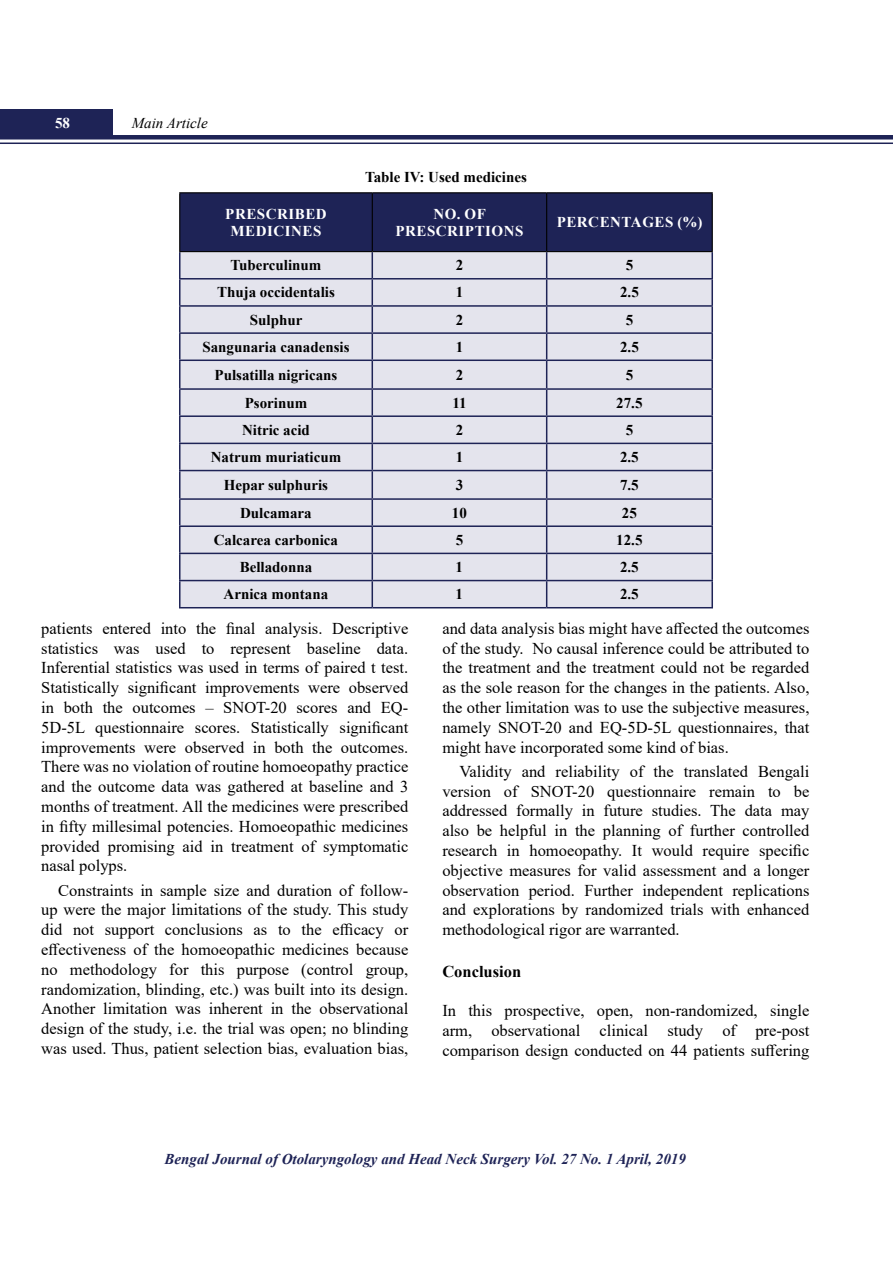
<style>
.page{position:relative;width:893px;height:1263px;background:#fff}
.page>*{position:absolute;margin:0;border:0;box-sizing:border-box;transform-origin:0 0}
.t1{font:16.5px/19.8px "Times New Roman";color:#000;text-align:justify}
.t2{font:700 16.5px "Times New Roman";color:#000}
.t3{font:700 15px "Times New Roman";color:#000}
.t4{font:italic 700 15px "Times New Roman";color:#1e2356}
.t5{font:700 15px "Times New Roman";letter-spacing:.035em;color:#fff}
.t6{font:italic 15px "Times New Roman";color:#000}
</style>
<div class="page">
<div style="left:0;top:109px;width:113px;height:27px;background:#1e2356"></div>
<div style="left:0;top:135px;width:893px;height:5px;background:#1e2356"></div>
<hr style="left:0;top:142px;width:893px;height:2px;background:#1e2356">
<hr style="left:547px;top:278px;width:166px;height:1px;background:#1e2356">
<hr style="left:547px;top:305px;width:166px;height:2px;background:#1e2356">
<hr style="left:547px;top:332px;width:166px;height:2px;background:#1e2356">
<hr style="left:547px;top:359px;width:166px;height:2px;background:#1e2356">
<hr style="left:547px;top:388px;width:166px;height:2px;background:#1e2356">
<hr style="left:547px;top:415px;width:166px;height:2px;background:#1e2356">
<hr style="left:547px;top:443px;width:166px;height:1px;background:#1e2356">
<hr style="left:547px;top:470px;width:166px;height:1px;background:#1e2356">
<hr style="left:547px;top:498px;width:166px;height:2px;background:#1e2356">
<hr style="left:547px;top:525px;width:166px;height:2px;background:#1e2356">
<hr style="left:547px;top:553px;width:166px;height:1px;background:#1e2356">
<hr style="left:547px;top:580px;width:166px;height:1px;background:#1e2356">
<hr style="left:179px;top:607px;width:193px;height:1px;background:#1e2356">
<hr style="left:372px;top:607px;width:175px;height:1px;background:#1e2356">
<hr style="left:547px;top:607px;width:166px;height:1px;background:#1e2356">
<hr style="left:711px;top:252px;width:2px;height:26px;background:#1e2356">
<hr style="left:711px;top:279px;width:2px;height:26px;background:#1e2356">
<hr style="left:711px;top:307px;width:2px;height:25px;background:#1e2356">
<hr style="left:711px;top:334px;width:2px;height:25px;background:#1e2356">
<hr style="left:711px;top:361px;width:2px;height:27px;background:#1e2356">
<hr style="left:711px;top:390px;width:2px;height:25px;background:#1e2356">
<hr style="left:711px;top:417px;width:2px;height:26px;background:#1e2356">
<hr style="left:711px;top:444px;width:2px;height:26px;background:#1e2356">
<hr style="left:711px;top:471px;width:2px;height:27px;background:#1e2356">
<hr style="left:711px;top:500px;width:2px;height:25px;background:#1e2356">
<hr style="left:711px;top:527px;width:2px;height:26px;background:#1e2356">
<hr style="left:711px;top:554px;width:2px;height:26px;background:#1e2356">
<svg style="left:179px;top:193px;width:533px;height:414px;background:#bdbecf"></svg>
<hr style="left:711px;top:581px;width:2px;height:26px;background:#1e2356">
<hr style="left:372px;top:193px;width:1px;height:58px;background:#000">
<hr style="left:546px;top:193px;width:1px;height:58px;background:#000">
<hr style="left:179px;top:192px;width:193px;height:1px;background:#000">
<hr style="left:179px;top:193px;width:1px;height:58px;background:#000">
<hr style="left:372px;top:192px;width:175px;height:1px;background:#000">
<hr style="left:547px;top:192px;width:166px;height:1px;background:#000">
<hr style="left:712px;top:193px;width:1px;height:58px;background:#000">
<hr style="left:179px;top:251px;width:193px;height:1px;background:#000">
<hr style="left:372px;top:251px;width:175px;height:1px;background:#000">
<hr style="left:547px;top:251px;width:166px;height:1px;background:#000">
<p class="t5" style="left:55px;top:112px;width:17px">58</p>
<p class="t6" style="left:132px;top:113px;width:77px">Main Article</p>
<p class="t5" style="left:225px;top:203px;width:42px">Prescrib</p>
<p class="t5" style="left:305px;top:203px;width:20px">ed</p>
<p class="t5" style="left:231px;top:220px;width:11px">medicines</p>
<p class="t3" style="left:365px;top:166px;width:163px">Table IV: Used medicines</p>
<p class="t5" style="left:434px;top:203px;width:43px">No. of</p>
<p class="t5" style="left:395px;top:220px;width:11px">prescriptions</p>
<p class="t5" style="left:557px;top:211px;width:22px">Percentages</p>
<p class="t5" style="left:677px;top:211px;width:26px">(%)</p>
<p class="t3" style="left:231px;top:254px;width:92px">Tuberculinum</p>
<p class="t3" style="left:456px;top:254px;width:9px">2</p>
<p class="t3" style="left:626px;top:254px;width:9px">5</p>
<p class="t3" style="left:217px;top:282px;width:119px">Thuja occidentalis</p>
<p class="t3" style="left:456px;top:282px;width:9px">1</p>
<p class="t3" style="left:620px;top:282px;width:20px">2.5</p>
<p class="t3" style="left:250px;top:309px;width:54px">Sulphur</p>
<p class="t3" style="left:456px;top:309px;width:9px">2</p>
<p class="t3" style="left:626px;top:309px;width:9px">5</p>
<p class="t3" style="left:202px;top:336px;width:149px">Sangunaria canadensis</p>
<p class="t3" style="left:456px;top:336px;width:9px">1</p>
<p class="t3" style="left:620px;top:336px;width:20px">2.5</p>
<p class="t3" style="left:215px;top:364px;width:124px">Pulsatilla nigricans</p>
<p class="t3" style="left:456px;top:364px;width:9px">2</p>
<p class="t3" style="left:626px;top:364px;width:9px">5</p>
<p class="t3" style="left:245px;top:392px;width:64px">Psorinum</p>
<p class="t3" style="left:452px;top:392px;width:16px">11</p>
<p class="t3" style="left:616px;top:392px;width:28px">27.5</p>
<p class="t3" style="left:242px;top:419px;width:69px">Nitric acid</p>
<p class="t3" style="left:456px;top:419px;width:9px">2</p>
<p class="t3" style="left:626px;top:419px;width:9px">5</p>
<p class="t3" style="left:211px;top:446px;width:132px">Natrum muriaticum</p>
<p class="t3" style="left:456px;top:446px;width:9px">1</p>
<p class="t3" style="left:620px;top:446px;width:20px">2.5</p>
<p class="t3" style="left:224px;top:474px;width:106px">Hepar sulphuris</p>
<p class="t3" style="left:456px;top:474px;width:9px">3</p>
<p class="t3" style="left:620px;top:474px;width:20px">7.5</p>
<p class="t3" style="left:240px;top:502px;width:73px">Dulcamara</p>
<p class="t3" style="left:452px;top:502px;width:16px">10</p>
<p class="t3" style="left:622px;top:502px;width:16px">25</p>
<p class="t3" style="left:214px;top:529px;width:126px">Calcarea carbonica</p>
<p class="t3" style="left:456px;top:529px;width:9px">5</p>
<p class="t3" style="left:616px;top:529px;width:28px">12.5</p>
<p class="t3" style="left:240px;top:556px;width:74px">Belladonna</p>
<p class="t3" style="left:456px;top:556px;width:9px">1</p>
<p class="t3" style="left:620px;top:556px;width:20px">2.5</p>
<p class="t3" style="left:224px;top:583px;width:106px">Arnica montana</p>
<p class="t3" style="left:456px;top:583px;width:9px">1</p>
<p class="t3" style="left:620px;top:583px;width:20px">2.5</p>
<p class="t1" style="left:41px;top:618px;width:369px">patients entered into the final analysis. Descriptive statistics was used to represent baseline data.<br>Inferential statistics was used in terms of paired t test.<br>Statistically significant improvements were observed in both the outcomes – SNOT-20 scores and EQ-5D-5L questionnaire scores. Statistically significant improvements were observed in both the outcomes.<br>There was no violation of routine homoeopathy practice and the outcome data was gathered at baseline and 3 months of treatment. All the medicines were prescribed in fifty millesimal potencies. Homoeopathic medicines provided promising aid in treatment of symptomatic nasal polyps.</p>
<p class="t1" style="left:41px;top:879px;width:369px;text-indent:17px">Constraints in sample size and duration of follow&shy;up were the major limitations of the study. This study did not support conclusions as to the efficacy or effectiveness of the homoeopathic medicines because no methodology for this purpose (control group, randomization, blinding, etc.) was built into its design.<br>Another limitation was inherent in the observational design of the study, i.e. the trial was open; no blinding was used. Thus, patient selection bias, evaluation bias,</p>
<p class="t1" style="left:442px;top:618px;width:369px">and data analysis bias might have affected the outcomes of the study. No causal inference could be attributed to the treatment and the treatment could not be regarded as the sole reason for the changes in the patients. Also, the other limitation was to use the subjective measures, namely SNOT-20 and EQ-5D-5L questionnaires, that might have incorporated some kind of bias.</p>
<p class="t1" style="left:442px;top:761px;width:369px;text-indent:17px">Validity and reliability of the translated Bengali version of SNOT-20 questionnaire remain to be addressed formally in future studies. The data may also be helpful in the planning of further controlled research in homoeopathy. It would require specific objective measures for valid assessment and a longer observation period. Further independent replications and explorations by randomized trials with enhanced methodological rigor are warranted.</p>
<p class="t2" style="left:442px;top:960px;width:80px">Conclusion</p>
<p class="t1" style="left:442px;top:1000px;width:369px">In this prospective, open, non-randomized, single arm, observational clinical study of pre-post comparison design conducted on 44 patients suffering</p>
<p class="t4" style="left:165px;top:1148px;width:523px">Bengal Journal of Otolaryngology and Head Neck Surgery Vol. 27 No. 1 April, 2019</p>
</div>
